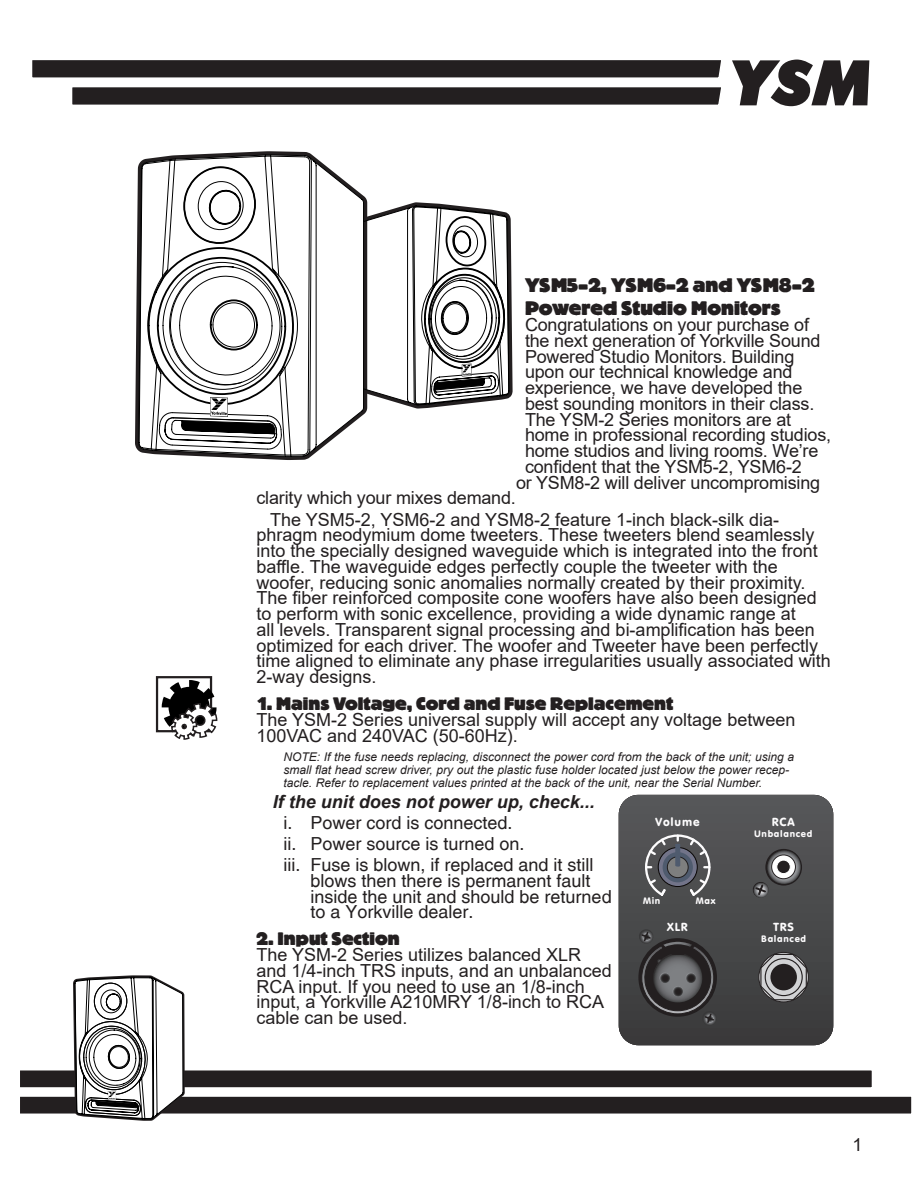
<style>
.page{position:relative;width:918px;height:1188px;background:#fff}
.page>*{position:absolute;margin:0;border:0;box-sizing:border-box;transform-origin:0 0}
.t1{font:italic 800 55.8px "Fortuna";color:#231f20}
.YSM_Heading{font:800 19.5px/23.4px "Block BE";color:#231f20}
.YSM_Paragrah_2{font:18px/15.8px "Arial";color:#231f20}
.YSM_Paragraph_1{font:18px/15.8px "Arial";letter-spacing:-.01em;color:#231f20}
.YSM_Indent_i__ii__LI{font:condensed 18px/15.8px "Helvetica";color:#231f20}
.YSM_Heading_Small{font:800 18px "Block BE";color:#231f20}
.YSM_Indent_Title{font:italic 700 18px "Arial";color:#231f20}
.YSM_Note{font:italic 12px/12.8px "Arial";color:#231f20}
.t2{font:11.55px "VAG Rounded BT";letter-spacing:.075em;color:#fdfcfd}
.t3{font:9.3px "VAG Rounded BT";letter-spacing:.075em;color:#fdfcfd}
</style>
<div class="page">
<svg style="left:32px;top:60px;width:689px;height:45px"></svg>
<div style="left:156px;top:676px;width:56px;height:56px;border:2px solid #231f20"></div>
<svg style="left:162px;top:680px;width:56px;height:60px"></svg>
<svg style="left:619px;top:795px;width:214px;height:134px;background:#505152"></svg>
<svg style="left:752px;top:850px;width:55px;height:49px;background:#515153"></svg>
<div style="left:772px;top:855px;width:23px;height:24px;background:#fff;border-radius:50%"></div>
<div style="left:771px;top:855px;width:25px;height:24px;border:1px solid #231f20;border-radius:50%"></div>
<div style="left:777px;top:860px;width:13px;height:14px;background:#231f20;border-radius:50%"></div>
<div style="left:777px;top:860px;width:13px;height:14px;border:1px solid #fff;border-radius:50%"></div>
<svg style="left:20px;top:929px;width:891px;height:192px"></svg>
<svg style="left:644px;top:833px;width:68px;height:65px;background:#66686c"></svg>
<svg style="left:135px;top:151px;width:177px;height:309px"></svg>
<svg style="left:138px;top:155px;width:187px;height:302px"></svg>
<svg style="left:147px;top:165px;width:221px;height:205px"></svg>
<svg style="left:156px;top:202px;width:357px;height:254px"></svg>
<h1 class="t1" style="left:722px;top:42px;width:149px">YSM</h1>
<p class="YSM_Heading" style="left:525px;top:273px;width:291px">YSM5-2, YSM6-2 and YSM8-2<br>Powered Studio Monitors</p>
<p class="YSM_Paragraph_1" style="left:525px;top:317px;width:286px">Congratulations on your purchase of</p>
<p class="YSM_Paragraph_1" style="left:525px;top:333px;width:297px">the next generation of Yorkville Sound</p>
<p class="YSM_Paragraph_1" style="left:525px;top:348px;width:271px">Powered Studio Monitors. Building</p>
<p class="YSM_Paragraph_1" style="left:525px;top:364px;width:269px">upon our technical knowledge and</p>
<p class="YSM_Paragraph_1" style="left:525px;top:380px;width:279px">experience, we have developed the</p>
<p class="YSM_Paragraph_1" style="left:525px;top:396px;width:291px">best sounding monitors in their class.</p>
<p class="YSM_Paragraph_1" style="left:525px;top:411px;width:268px">The YSM-2 Series monitors are at</p>
<p class="YSM_Paragraph_1" style="left:525px;top:427px;width:308px">home in professional recording studios,</p>
<p class="YSM_Paragraph_1" style="left:525px;top:443px;width:295px">home studios and living rooms. We’re</p>
<p class="YSM_Paragraph_1" style="left:525px;top:459px;width:278px">confident that the YSM5-2, YSM6-2</p>
<p class="YSM_Paragraph_1" style="left:516px;top:474px;width:306px">or YSM8-2 will deliver uncompromising</p>
<p class="YSM_Paragraph_1" style="left:257px;top:490px;width:261px">clarity which your mixes demand.</p>
<p class="YSM_Paragrah_2" style="left:257px;top:511px;width:576px;text-indent:14px">The YSM5-2, YSM6-2 and YSM8-2 feature 1-inch black-silk dia&shy;phragm neodymium dome tweeters. These tweeters blend seamlessly into the specially designed waveguide which is integrated into the front baffle. The waveguide edges perfectly couple the tweeter with the woofer, reducing sonic anomalies normally created by their proximity.<br>The fiber reinforced composite cone woofers have also been designed to perform with sonic excellence, providing a wide dynamic range at<br>all levels. Transparent signal processing and bi-amplification has been optimized for each driver. The woofer and Tweeter have been perfectly time aligned to eliminate any phase irregularities usually associated with 2-way designs.</p>
<p class="YSM_Heading_Small" style="left:257px;top:694px;width:418px">1. Mains Voltage, Cord and Fuse Replacement</p>
<p class="YSM_Paragraph_1" style="left:257px;top:712px;width:540px">The YSM-2 Series universal supply will accept any voltage between<br>100VAC and 240VAC (50-60Hz).</p>
<p class="YSM_Note" style="left:284px;top:751px;width:512px">NOTE: If the fuse needs replacing, disconnect the power cord from the back of the unit; using a small flat head screw driver, pry out the plastic fuse holder located just below the power recep&shy;tacle. Refer to replacement values printed at the back of the unit, near the Serial Number.</p>
<p class="YSM_Indent_Title" style="left:273px;top:789px;width:324px">If the unit does not power up, check...</p>
<p class="YSM_Indent_i__ii__LI" style="left:284px;top:815px;width:231px">i. Power cord is connected.</p>
<p class="YSM_Indent_i__ii__LI" style="left:284px;top:836px;width:243px">ii. Power source is turned on.</p>
<p class="YSM_Indent_i__ii__LI" style="left:311px;top:857px;width:303px;text-indent:-27px">iii. Fuse is blown, if replaced and it still blows then there is permanent fault inside the unit and should be returned to a Yorkville dealer.</p>
<p class="YSM_Heading_Small" style="left:257px;top:929px;width:145px">2. Input Section</p>
<p class="YSM_Paragraph_1" style="left:257px;top:947px;width:357px">The YSM-2 Series utilizes balanced XLR and 1/4-inch TRS inputs, and an unbalanced RCA input. If you need to use an 1/8-inch input, a Yorkville A210MRY 1/8-inch to RCA cable can be used.</p>
<p class="t2" style="left:655px;top:815px;width:46px">Volume</p>
<p class="t2" style="left:772px;top:815px;width:24px">RCA</p>
<p class="t3" style="left:754px;top:829px;width:60px">Unbalanced</p>
<p class="t3" style="left:643px;top:895px;width:19px">Min</p>
<p class="t3" style="left:696px;top:895px;width:21px">Max</p>
<p class="t2" style="left:773px;top:920px;width:22px">TRS</p>
<p class="t3" style="left:761px;top:933px;width:46px">Balanced</p>
<p class="t2" style="left:667px;top:920px;width:22px">XLR</p>
<p class="YSM_Paragrah_2" style="left:852px;top:1136px;width:12px">1</p>
</div>
